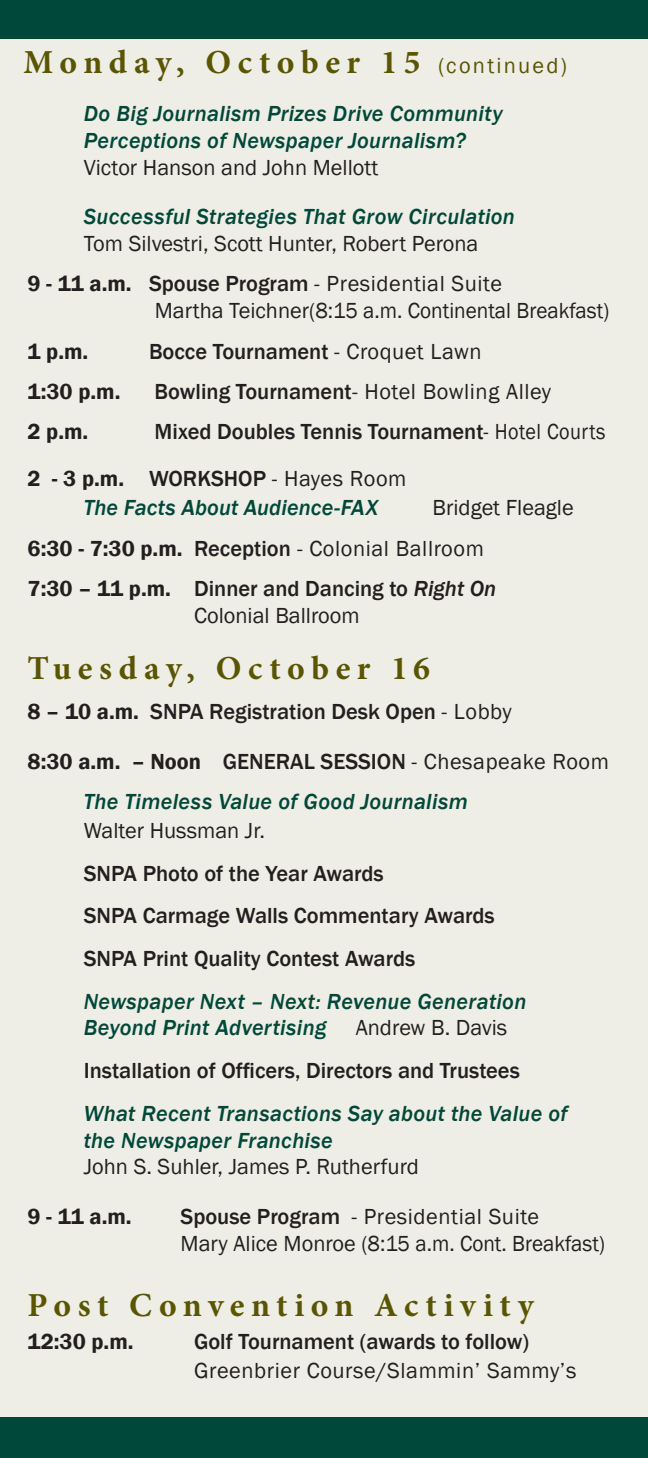
<style>
.page{position:relative;width:648px;height:1458px;background:#eeeee6}
.page>*{position:absolute;margin:0;border:0;box-sizing:border-box;transform-origin:0 0}
.t1{font:700 33.52px "Minion Pro";letter-spacing:.19em;color:#5a5500}
.t2{font:22.5px/40.3px "Franklin Gothic";color:#231f20}
.t3{font:500 22.5px/42.5px "Franklin Gothic";color:#231f20}
.t4{font:italic 500 22.5px/27px "Franklin Gothic";letter-spacing:.015em;color:#004839}
.t5{font:22.5px "Franklin Gothic";letter-spacing:.025em;color:#231f20}
.t6{font:600 22.5px "Franklin Gothic";color:#231f20}
.s1{font-family:"Franklin Gothic";font-weight:400;font-size:22.5px}
.s2{font-weight:600}
.s3{font-weight:500}
.s4{font-weight:400}
.s5{font-weight:500;font-style:italic}
</style>
<div class="page">
<div style="left:0;top:1418px;width:648px;height:40px;background:#004839"></div>
<div style="left:0;top:0;width:648px;height:39px;background:#004839"></div>
<h1 class="t1" style="left:24px;top:39px;width:545px">Monday, October 15 <span class="s1">(continued)</span></h1>
<p class="t4" style="left:84px;top:100px;width:420px">Do Big Journalism Prizes Drive Community<br>Perceptions of Newspaper Journalism?</p>
<p class="t2" style="left:84px;top:148px;width:296px">Victor Hanson and John Mellott</p>
<p class="t4" style="left:84px;top:203px;width:433px">Successful Strategies That Grow Circulation</p>
<p class="t2" style="left:28px;top:224px;width:476px;text-indent:56px">Tom Silvestri, Scott Hunter, Robert Perona<br><span class="s2">9 - 11 a.m.</span> <span class="s3">Spouse Program</span> - Presidential Suite</p>
<p class="t2" style="left:155px;top:291px;width:456px">Martha Teichner(8:15 a.m. Continental Breakfast)</p>
<p class="t6" style="left:28px;top:337px;width:62px">1 p.m.</p>
<p class="t3" style="left:149px;top:330px;width:334px">Bocce Tournament <span class="s4">- Croquet Lawn</span></p>
<p class="t6" style="left:28px;top:378px;width:94px">1:30 p.m.</p>
<p class="t5" style="left:155px;top:377px;width:398px"><span class="s3">Bowling Tournament</span>- Hotel Bowling Alley</p>
<p class="t6" style="left:28px;top:418px;width:62px">2 p.m.</p>
<p class="t3" style="left:28px;top:408px;width:579px;line-height:47px;text-indent:127px">Mixed Doubles Tennis Tournament<span class="s4">- Hotel Courts<br></span><span class="s2">2 - 3 p.m.</span> WORKSHOP <span class="s4">- Hayes Room</span></p>
<p class="t4" style="left:84px;top:495px;width:296px">The Facts About Audience-FAX</p>
<p class="t2" style="left:28px;top:488px;width:548px;text-indent:405px">Bridget Fleagle<br><span class="s2">6:30 - 7:30 p.m.</span> <span class="s3">Reception</span> - Colonial Ballroom<br><span class="s2">7:30 – 11 p.m.</span> <span class="s3">Dinner and Dancing to</span> <span class="s5">Right On</span></p>
<p class="t2" style="left:194px;top:596px;width:167px">Colonial Ballroom</p>
<h1 class="t1" style="left:28px;top:645px;width:404px">Tuesday, October 16</h1>
<p class="t3" style="left:28px;top:688px;width:583px;line-height:49.3px"><span class="s2">8 – 10 a.m.</span> SNPA Registration Desk Open <span class="s4">- Lobby<br></span><span class="s2">8:30 a.m. – Noon</span> GENERAL SESSION <span class="s4">- Chesapeake Room</span></p>
<p class="t4" style="left:84px;top:788px;width:386px">The Timeless Value of Good Journalism</p>
<p class="t2" style="left:84px;top:811px;width:183px">Walter Hussman Jr.</p>
<p class="t3" style="left:84px;top:852px;width:413px">SNPA Photo of the Year Awards<br>SNPA Carmage Walls Commentary Awards<br>SNPA Print Quality Contest Awards</p>
<p class="t4" style="left:84px;top:988px;width:444px">Newspaper Next – Next: Revenue Generation<br>Beyond Print Advertising</p>
<p class="t2" style="left:356px;top:1008px;width:153px">Andrew B. Davis</p>
<p class="t3" style="left:84px;top:1050px;width:438px">Installation of Officers, Directors and Trustees</p>
<p class="t4" style="left:84px;top:1100px;width:485px">What Recent Transactions Say about the Value of the Newspaper Franchise</p>
<p class="t2" style="left:84px;top:1147px;width:336px">John S. Suhler, James P. Rutherfurd</p>
<p class="t6" style="left:28px;top:1202px;width:106px">9 - 11 a.m.</p>
<p class="t2" style="left:181px;top:1203px;width:426px;line-height:27px"><span class="s3">Spouse Program</span> - Presidential Suite<br>Mary Alice Monroe (8:15 a.m. Cont. Breakfast)</p>
<h1 class="t1" style="left:28px;top:1281px;width:508px">Post Convention Activity</h1>
<p class="t6" style="left:28px;top:1328px;width:108px">12:30 p.m.</p>
<p class="t3" style="left:194px;top:1321px;width:336px">Golf Tournament (awards to follow)</p>
<p class="t5" style="left:194px;top:1357px;width:384px">Greenbrier Course/Slammin’ Sammy’s</p>
</div>
